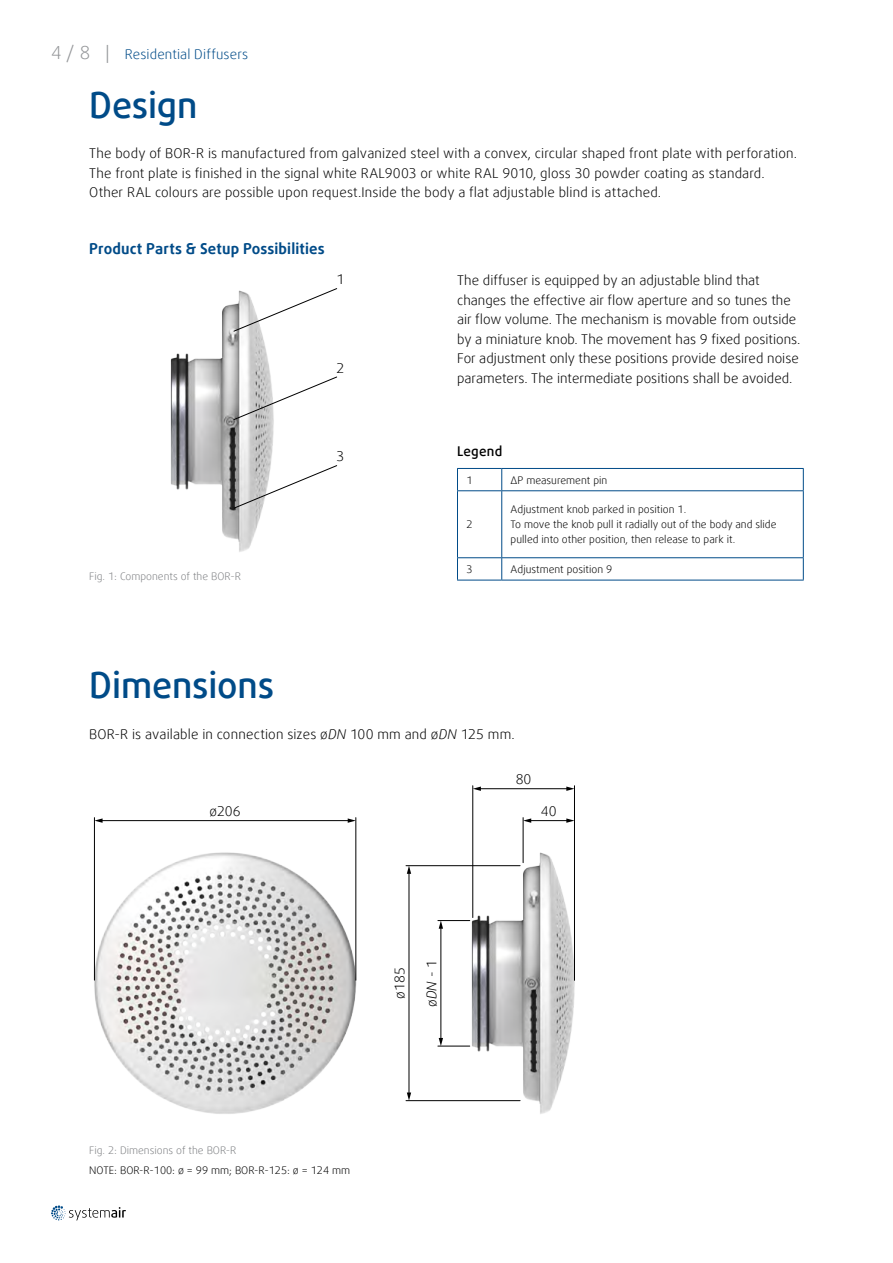
<style>
.page{position:relative;width:893px;height:1263px;background:#fff}
.page>*{position:absolute;margin:0;border:0;box-sizing:border-box;transform-origin:0 0}
.t1{font:500 36px "Daxline Offc Pro";letter-spacing:-.005em;color:#004b88}
.t2{font:700 15px "Daxline Offc Pro";letter-spacing:.01em;color:#004b88}
.t3{font:300 13.5px/19.5px "Daxline Offc Pro";color:#000}
.t4{font:300 13.5px "Daxline Offc Pro";letter-spacing:.01em;color:#004b88}
.t5{font:500 13.5px "Daxline Offc Pro";letter-spacing:.015em;color:#000}
.t6{font:300 10.5px/15px "Daxline Offc Pro";color:#000}
.t7{font:300 10.5px "Daxline Offc Pro";color:#808285}
.s1{font-size:18px;color:#939598}
.s2{font-style:italic}
</style>
<div class="page">
<svg style="left:51px;top:1205px;width:75px;height:15px"></svg>
<img style="left:170px;top:304px;width:104px;height:248px">
<svg style="left:233px;top:288px;width:105px;height:44px"></svg>
<svg style="left:233px;top:376px;width:104px;height:45px"></svg>
<svg style="left:233px;top:465px;width:105px;height:44px"></svg>
<hr style="left:457px;top:468px;width:45px;height:1px;background:#004b88">
<svg style="left:457px;top:469px;width:1px;height:21px"></svg>
<hr style="left:502px;top:468px;width:302px;height:1px;background:#004b88">
<svg style="left:501px;top:469px;width:1px;height:21px"></svg>
<svg style="left:803px;top:469px;width:1px;height:21px"></svg>
<hr style="left:457px;top:490px;width:45px;height:1px;background:#004b88">
<hr style="left:457px;top:491px;width:1px;height:66px;background:#004b88">
<hr style="left:502px;top:490px;width:302px;height:1px;background:#004b88">
<hr style="left:501px;top:491px;width:1px;height:66px;background:#004b88">
<hr style="left:803px;top:491px;width:1px;height:66px;background:#004b88">
<hr style="left:457px;top:557px;width:45px;height:1px;background:#004b88">
<svg style="left:457px;top:558px;width:1px;height:22px"></svg>
<hr style="left:457px;top:580px;width:45px;height:1px;background:#004b88">
<hr style="left:502px;top:557px;width:302px;height:1px;background:#004b88">
<svg style="left:501px;top:558px;width:1px;height:22px"></svg>
<svg style="left:803px;top:558px;width:1px;height:22px"></svg>
<hr style="left:502px;top:580px;width:302px;height:1px;background:#004b88">
<img style="left:93px;top:851px;width:264px;height:263px">
<img style="left:470px;top:850px;width:105px;height:264px">
<hr style="left:94px;top:818px;width:1px;height:162px;background:#000">
<hr style="left:355px;top:818px;width:1px;height:162px;background:#000">
<hr style="left:438px;top:920px;width:32px;height:1px;background:#000">
<hr style="left:438px;top:1046px;width:32px;height:1px;background:#000">
<hr style="left:406px;top:865px;width:114px;height:1px;background:#000">
<hr style="left:406px;top:1100px;width:114px;height:1px;background:#000">
<hr style="left:574px;top:786px;width:1px;height:194px;background:#000">
<hr style="left:472px;top:786px;width:1px;height:131px;background:#000">
<hr style="left:523px;top:818px;width:1px;height:45px;background:#000">
<hr style="left:101px;top:820px;width:248px;height:1px;background:#000">
<svg style="left:94px;top:818px;width:9px;height:5px"></svg>
<svg style="left:348px;top:818px;width:8px;height:5px"></svg>
<hr style="left:440px;top:927px;width:1px;height:112px;background:#000">
<svg style="left:439px;top:920px;width:4px;height:9px"></svg>
<svg style="left:439px;top:1038px;width:4px;height:8px"></svg>
<hr style="left:409px;top:872px;width:1px;height:222px;background:#000">
<svg style="left:407px;top:866px;width:4px;height:8px"></svg>
<svg style="left:407px;top:1092px;width:4px;height:9px"></svg>
<hr style="left:479px;top:788px;width:89px;height:1px;background:#000">
<svg style="left:566px;top:786px;width:8px;height:5px"></svg>
<svg style="left:473px;top:786px;width:8px;height:5px"></svg>
<hr style="left:530px;top:820px;width:38px;height:1px;background:#000">
<svg style="left:566px;top:818px;width:8px;height:5px"></svg>
<svg style="left:523px;top:818px;width:8px;height:5px"></svg>
<p class="t4" style="left:51px;top:45px;width:199px"><span class="s1">4 / 8 |</span> Residential Diffusers</p>
<h1 class="t1" style="left:89px;top:81px;width:110px">Design</h1>
<p class="t3" style="left:89px;top:144px;width:709px">The body of BOR-R is manufactured from galvanized steel with a convex, circular shaped front plate with perforation.<br>The front plate is finished in the signal white RAL9003 or white RAL 9010, gloss 30 powder coating as standard.<br>Other RAL colours are possible upon request.Inside the body a flat adjustable blind is attached.</p>
<p class="t2" style="left:89px;top:239px;width:237px">Product Parts &amp; Setup Possibilities</p>
<p class="t3" style="left:337px;top:270px;width:9px">1</p>
<p class="t3" style="left:337px;top:358px;width:9px">2</p>
<p class="t3" style="left:337px;top:447px;width:9px">3</p>
<p class="t7" style="left:89px;top:570px;width:153px">Fig. 1: Components of the BOR-R</p>
<p class="t3" style="left:457px;top:271px;width:345px">The diffuser is equipped by an adjustable blind that changes the effective air flow aperture and so tunes the air flow volume. The mechanism is movable from outside by a miniature knob. The movement has 9 fixed positions.<br>For adjustment only these positions provide desired noise parameters. The intermediate positions shall be avoided.</p>
<p class="t5" style="left:457px;top:443px;width:47px">Legend</p>
<p class="t6" style="left:466px;top:472px;width:8px">1</p>
<p class="t6" style="left:511px;top:472px;width:98px">ΔP measurement pin</p>
<p class="t6" style="left:466px;top:517px;width:8px">2</p>
<p class="t6" style="left:511px;top:502px;width:267px">Adjustment knob parked in position 1.<br>To move the knob pull it radially out of the body and slide pulled into other position, then release to park it.</p>
<p class="t6" style="left:466px;top:562px;width:8px">3</p>
<p class="t6" style="left:511px;top:562px;width:103px">Adjustment position 9</p>
<h1 class="t1" style="left:89px;top:661px;width:186px">Dimensions</h1>
<p class="t3" style="left:89px;top:724px;width:427px">BOR-R is available in connection sizes ø<span class="s2">DN</span> 100 mm and ø<span class="s2">DN</span> 125 mm.</p>
<p class="t3" style="left:209px;top:801px;width:33px">ø206</p>
<p class="t3" style="left:390px;top:999px;width:33px;rotate:-90deg">ø185</p>
<p class="t3" style="left:422px;top:1007px;width:48px;rotate:-90deg">ø<span class="s2">DN</span> - 1</p>
<p class="t7" style="left:89px;top:1144px;width:149px">Fig. 2: Dimensions of the BOR-R</p>
<p class="t6" style="left:89px;top:1162px;width:262px">NOTE: BOR-R-100: ø = 99 mm; BOR-R-125: ø = 124 mm</p>
<p class="t3" style="left:516px;top:770px;width:17px">80</p>
<p class="t3" style="left:541px;top:801px;width:17px">40</p>
</div>
